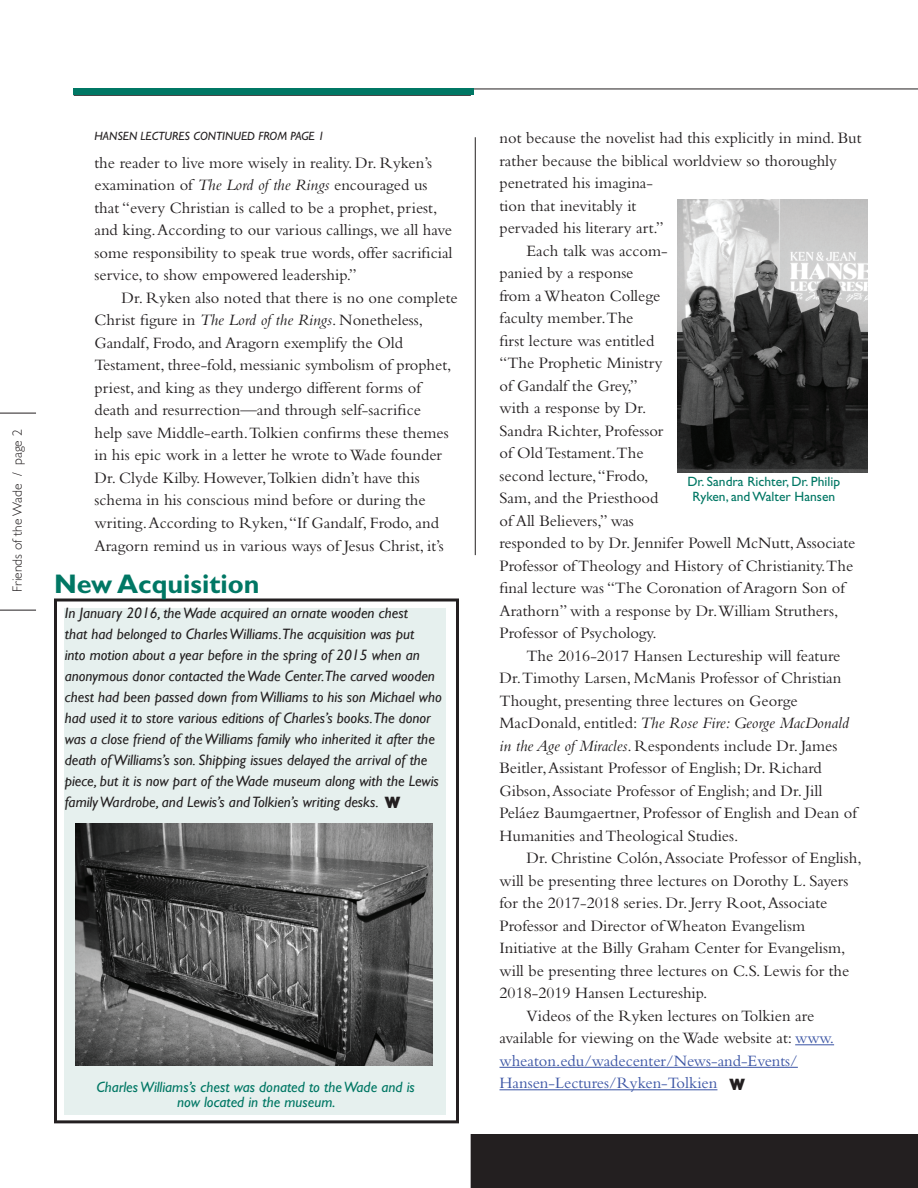
<style>
.page{position:relative;width:918px;height:1188px;background:#fff}
.page>*{position:absolute;margin:0;border:0;box-sizing:border-box;transform-origin:0 0}
.t1{font:700 27px "Gill Sans";color:#007764}
.t2{font:16.5px/22.5px "Bembo";color:#231f20}
.t3{font:16.5px "Bembo";color:#3a54a4}
.t4{font:italic 16.5px "Bembo";color:#231f20}
.t5{font:800 16.5px "Gill Sans";color:#231f20}
.t6{font:italic 15px/21px "Gill Sans";color:#231f20}
.t7{font:italic 15px/15px "Gill Sans";color:#007764;text-align:center}
.t8{font:13.5px/15px "Gill Sans";color:#007764;text-align:center}
.t9{font:300 13.5px "Gill Sans";color:#231f20}
.t10{font:italic 12px "Gill Sans";color:#231f20}
.s1{font-style:italic}
.s2{font-weight:800;font-style:normal;font-size:16.5px}
.s3{font-style:normal}
.s4{color:#3a54a4}
</style>
<div class="page">
<hr style="left:471px;top:89px;width:447px;height:1px;background:#231f20">
<hr style="left:0;top:610px;width:36px;height:1px;background:#231f20">
<hr style="left:0;top:413px;width:36px;height:1px;background:#231f20">
<hr style="left:74px;top:95px;width:397px;height:1px;background:#231f20">
<div style="left:74px;top:89px;width:400px;height:6px;background:#007764"></div>
<div style="left:471px;top:1134px;width:447px;height:54px;background:#231f20"></div>
<div style="left:54px;top:598px;width:405px;height:525px;border:3px solid #231f20"></div>
<div style="left:65px;top:608px;width:381px;height:507px;background:#e6f0ee"></div>
<img style="left:76px;top:823px;width:356px;height:242px">
<hr style="left:795px;top:1044px;width:39px;height:1px;background:#3a54a4">
<hr style="left:500px;top:1067px;width:298px;height:1px;background:#3a54a4">
<hr style="left:500px;top:1089px;width:217px;height:1px;background:#3a54a4">
<hr style="left:475px;top:137px;width:1px;height:418px;background:#231f20">
<img style="left:677px;top:199px;width:191px;height:273px">
<p class="t9" style="left:10px;top:592px;width:164px;rotate:-90deg">Friends of the Wade / page 2</p>
<p class="t10" style="left:94px;top:129px;width:231px">HANSEN LECTURES CONTINUED FROM PAGE 1</p>
<p class="t2" style="left:94px;top:151px;width:360px">the reader to live more wisely in reality. Dr. Ryken’s examination of <span class="s1">The Lord of the Rings</span> encouraged us that “every Christian is called to be a prophet, priest, and king. According to our various callings, we all have some responsibility to speak true words, offer sacrificial service, to show empowered leadership.”</p>
<p class="t2" style="left:94px;top:286px;width:365px;text-indent:27px">Dr. Ryken also noted that there is no one complete Christ figure in <span class="s1">The Lord of the Rings</span>. Nonetheless, Gandalf, Frodo, and Aragorn exemplify the Old Testament, three-fold, messianic symbolism of prophet, priest, and king as they undergo different forms of death and resurrection—and through self-sacrifice<br>help save Middle-earth.Tolkien confirms these themes in his epic work in a letter he wrote to Wade founder Dr. Clyde Kilby. However,Tolkien didn’t have this schema in his conscious mind before or during the writing. According to Ryken, “If Gandalf, Frodo, and Aragorn remind us in various ways of Jesus Christ, it’s</p>
<h1 class="t1" style="left:54px;top:568px;width:207px">New Acquisition</h1>
<p class="t6" style="left:65px;top:603px;width:379px">In January 2016, the Wade acquired an ornate wooden chest<br>that had belonged to Charles Williams.The acquisition was put<br>into motion about a year before in the spring of 2015 when an anonymous donor contacted the Wade Center.The carved wooden chest had been passed down from Williams to his son Michael who had used it to store various editions of Charles’s books.The donor was a close friend of the Williams family who inherited it after the death of Williams’s son. Shipping issues delayed the arrival of the piece, but it is now part of the Wade museum along with the Lewis</p>
<p class="t6" style="left:65px;top:792px;width:338px">family Wardrobe, and Lewis’s and Tolkien’s writing desks. <span class="s2">W</span></p>
<p class="t7" style="left:96px;top:1079px;width:320px">Charles Williams’s chest was donated to the Wade and is now located in the museum.</p>
<p class="t2" style="left:500px;top:126px;width:364px">not because the novelist had this explicitly in mind. But</p>
<p class="t2" style="left:500px;top:149px;width:339px">rather because the biblical worldview so thoroughly</p>
<p class="t2" style="left:500px;top:171px;width:155px">penetrated his imagina-</p>
<p class="t2" style="left:500px;top:194px;width:138px">tion that inevitably it</p>
<p class="t2" style="left:500px;top:216px;width:166px">pervaded his literary art.”</p>
<p class="t2" style="left:526px;top:239px;width:143px">Each talk was accom-</p>
<p class="t2" style="left:500px;top:261px;width:136px">panied by a response</p>
<p class="t2" style="left:500px;top:284px;width:162px">from a Wheaton College</p>
<p class="t2" style="left:500px;top:306px;width:135px">faculty member.The</p>
<p class="t2" style="left:500px;top:329px;width:156px">first lecture was entitled</p>
<p class="t2" style="left:500px;top:351px;width:165px">“The Prophetic Ministry</p>
<p class="t2" style="left:500px;top:374px;width:140px">of Gandalf the Grey,”</p>
<p class="t2" style="left:500px;top:397px;width:149px">with a response by Dr.</p>
<p class="t2" style="left:500px;top:419px;width:165px">Sandra Richter, Professor</p>
<p class="t2" style="left:500px;top:442px;width:146px">of Old Testament.The</p>
<p class="t2" style="left:500px;top:464px;width:150px">second lecture, “Frodo,</p>
<p class="t2" style="left:500px;top:487px;width:160px">Sam, and the Priesthood</p>
<p class="t2" style="left:500px;top:509px;width:136px">of All Believers,” was</p>
<p class="t2" style="left:500px;top:532px;width:357px">responded to by Dr. Jennifer Powell McNutt, Associate</p>
<p class="t2" style="left:500px;top:554px;width:355px">Professor of Theology and History of Christianity.The</p>
<p class="t2" style="left:500px;top:577px;width:347px">final lecture was “The Coronation of Aragorn Son of</p>
<p class="t2" style="left:500px;top:599px;width:340px">Arathorn” with a response by Dr.William Struthers,</p>
<p class="t2" style="left:500px;top:622px;width:159px">Professor of Psychology.</p>
<p class="t2" style="left:526px;top:644px;width:315px">The 2016-2017 Hansen Lectureship will feature</p>
<p class="t2" style="left:500px;top:667px;width:343px">Dr.Timothy Larsen, McManis Professor of Christian</p>
<p class="t2" style="left:500px;top:689px;width:300px">Thought, presenting three lectures on George</p>
<p class="t4" style="left:500px;top:713px;width:351px"><span class="s3">MacDonald, entitled:</span> The Rose Fire: George MacDonald</p>
<p class="t2" style="left:500px;top:734px;width:339px"><span class="s1">in the Age of Miracles</span>. Respondents include Dr. James</p>
<p class="t2" style="left:500px;top:757px;width:324px">Beitler, Assistant Professor of English; Dr. Richard</p>
<p class="t2" style="left:500px;top:779px;width:324px">Gibson, Associate Professor of English; and Dr. Jill</p>
<p class="t2" style="left:500px;top:802px;width:359px">Peláez Baumgaertner, Professor of English and Dean of</p>
<p class="t2" style="left:500px;top:824px;width:240px">Humanities and Theological Studies.</p>
<p class="t2" style="left:526px;top:847px;width:337px">Dr. Christine Colón, Associate Professor of English,</p>
<p class="t2" style="left:500px;top:869px;width:351px">will be presenting three lectures on Dorothy L. Sayers</p>
<p class="t2" style="left:500px;top:892px;width:329px">for the 2017-2018 series. Dr. Jerry Root, Associate</p>
<p class="t2" style="left:500px;top:914px;width:307px">Professor and Director of Wheaton Evangelism</p>
<p class="t2" style="left:500px;top:937px;width:348px">Initiative at the Billy Graham Center for Evangelism,</p>
<p class="t2" style="left:500px;top:959px;width:351px">will be presenting three lectures on C.S. Lewis for the</p>
<p class="t2" style="left:500px;top:982px;width:209px">2018-2019 Hansen Lectureship.</p>
<p class="t2" style="left:526px;top:1004px;width:289px">Videos of the Ryken lectures on Tolkien are</p>
<p class="t2" style="left:500px;top:1027px;width:336px">available for viewing on the Wade website at: <span class="s4">www.</span></p>
<p class="t3" style="left:500px;top:1051px;width:300px">wheaton.edu/wadecenter/News-and-Events/</p>
<p class="t3" style="left:500px;top:1074px;width:219px">Hansen-Lectures/Ryken-Tolkien</p>
<p class="t8" style="left:687px;top:474px;width:154px">Dr. Sandra Richter, Dr. Philip<br>Ryken, and Walter Hansen</p>
<p class="t5" style="left:729px;top:1074px;width:18px">W</p>
</div>
